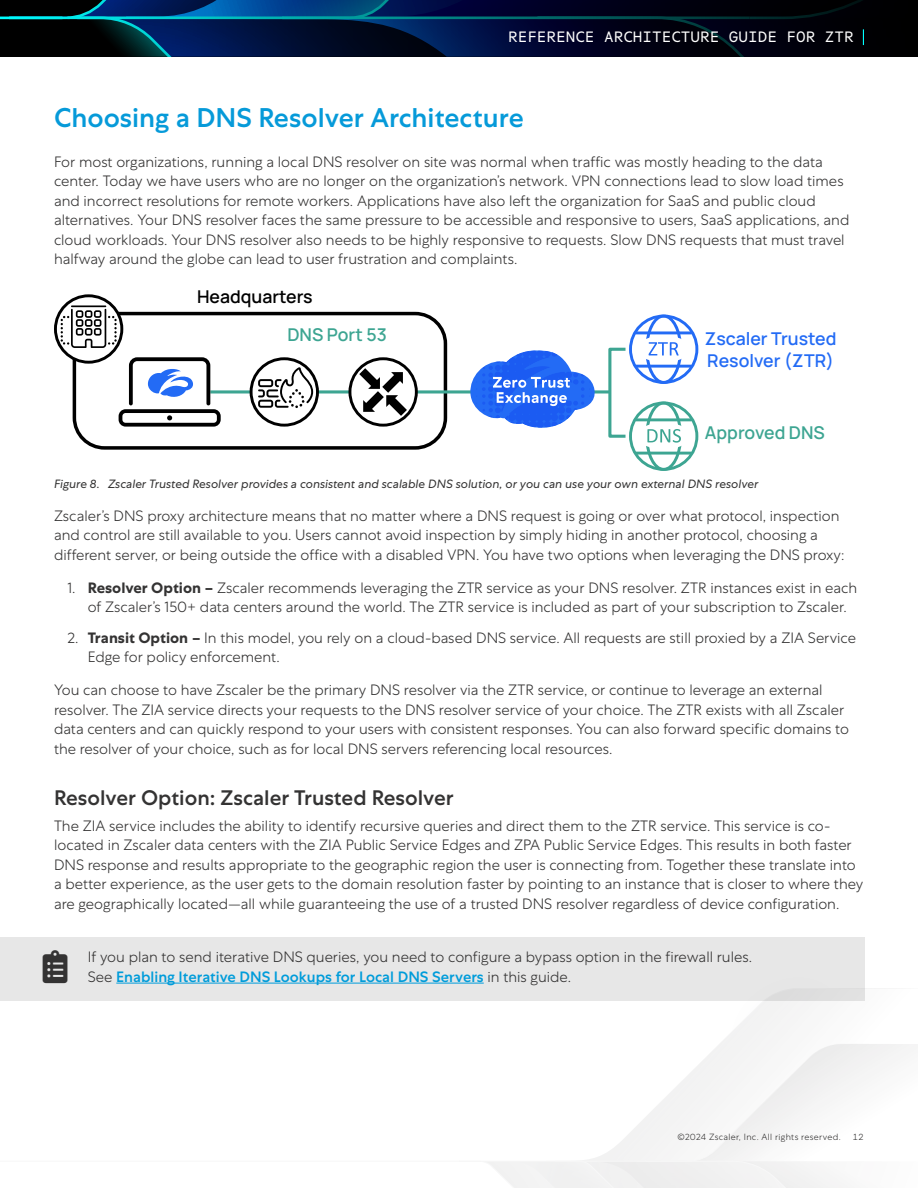
<style>
.page{position:relative;width:918px;height:1188px;background:#fff}
.page>*{position:absolute;margin:0;border:0;box-sizing:border-box;transform-origin:0 0}
.Paragraph{font:33px "Font Awesome 5 Pro Solid";color:#343333}
.t1{font:500 27px "Centra No 1";color:#069ad9}
.t2{font:500 21px "Centra No 1";color:#343333}
.t3{font:200 17.7px/21.1px "Manrope";color:#236bf5}
.t4{font:200 17.7px "Manrope";color:#3da592}
.t5{font:200 17.7px "Manrope";color:#000}
.Paragraph-2{font:300 15px/19.5px "Centra No 1";color:#343333}
.Paragraph_indent_style{font:300 15px/19.5px "Centra No 1";color:#343333}
.t6{font:15px "Centra Mono";color:#fff}
.t7{font:italic 12px "Centra No 1";color:#343333}
.t8{font:300 9px "Centra No 1";letter-spacing:.035em;color:#343333}
.t9{font:300 9px "Centra Mono";color:#343333}
.s1{font-weight:700}
.s2{font-weight:500;color:#009cda}
</style>
<div class="page">
<svg style="left:487px;top:988px;width:429px;height:200px"></svg>
<hr style="left:0;top:1161px;width:460px;height:1px;background:#b3b3b3">
<hr style="left:459px;top:1161px;width:261px;height:1px;background:#b3b3b3">
<svg style="left:0;top:0;width:918px;height:57px;background:#00132e"></svg>
<div style="left:0;top:937px;width:865px;height:64px;background:#e7e7e7"></div>
<hr style="left:116px;top:983px;width:368px;height:1px;background:#009cda">
<svg style="left:74px;top:312px;width:373px;height:138px"></svg>
<svg style="left:221px;top:390px;width:387px;height:4px"></svg>
<div style="left:608px;top:348px;width:19px;height:90px;border:3px solid #3da592"></div>
<svg style="left:629px;top:402px;width:69px;height:69px"></svg>
<svg style="left:250px;top:357px;width:69px;height:70px"></svg>
<div style="left:253px;top:360px;width:63px;height:64px;background:#fff;border-radius:50%"></div>
<svg style="left:258px;top:367px;width:55px;height:41px"></svg>
<svg style="left:348px;top:357px;width:70px;height:70px"></svg>
<div style="left:351px;top:360px;width:64px;height:64px;background:#fff;border-radius:50%"></div>
<svg style="left:359px;top:368px;width:48px;height:48px"></svg>
<svg style="left:629px;top:315px;width:69px;height:69px"></svg>
<svg style="left:470px;top:350px;width:126px;height:78px"></svg>
<svg style="left:54px;top:294px;width:167px;height:133px"></svg>
<p class="t6" style="left:508px;top:29px;width:347px">REFERENCE ARCHITECTURE GUIDE FOR ZTR</p>
<h1 class="t1" style="left:54px;top:102px;width:471px">Choosing a DNS Resolver Architecture</h1>
<p class="Paragraph-2" style="left:54px;top:152px;width:797px">For most organizations, running a local DNS resolver on site was normal when traffic was mostly heading to the data center. Today we have users who are no longer on the organization’s network. VPN connections lead to slow load times and incorrect resolutions for remote workers. Applications have also left the organization for SaaS and public cloud alternatives. Your DNS resolver faces the same pressure to be accessible and responsive to users, SaaS applications, and cloud workloads. Your DNS resolver also needs to be highly responsive to requests. Slow DNS requests that must travel halfway around the globe can lead to user frustration and complaints.</p>
<p class="t5" style="left:197px;top:284px;width:117px">Headquarters</p>
<p class="t4" style="left:287px;top:322px;width:101px">DNS Port 53</p>
<p class="t3" style="left:705px;top:328px;width:133px">Zscaler Trusted<br>Resolver (ZTR)</p>
<p class="t4" style="left:705px;top:420px;width:122px">Approved DNS</p>
<p class="t7" style="left:108px;top:477px;width:652px">Zscaler Trusted Resolver provides a consistent and scalable DNS solution, or you can use your own external DNS resolver</p>
<p class="Paragraph-2" style="left:54px;top:506px;width:792px">Zscaler’s DNS proxy architecture means that no matter where a DNS request is going or over what protocol, inspection and control are still available to you. Users cannot avoid inspection by simply hiding in another protocol, choosing a different server, or being outside the office with a disabled VPN. You have two options when leveraging the DNS proxy:</p>
<p class="Paragraph-2" style="left:88px;top:578px;width:771px;text-indent:-20px">1. <span class="s1">Resolver Option –</span> Zscaler recommends leveraging the ZTR service as your DNS resolver. ZTR instances exist in each of Zscaler’s 150+ data centers around the world. The ZTR service is included as part of your subscription to Zscaler.</p>
<p class="Paragraph-2" style="left:88px;top:628px;width:770px;text-indent:-20px">2. <span class="s1">Transit Option –</span> In this model, you rely on a cloud-based DNS service. All requests are still proxied by a ZIA Service<br>Edge for policy enforcement.</p>
<p class="Paragraph-2" style="left:54px;top:680px;width:796px">You can choose to have Zscaler be the primary DNS resolver via the ZTR service, or continue to leverage an external resolver. The ZIA service directs your requests to the DNS resolver service of your choice. The ZTR exists with all Zscaler data centers and can quickly respond to your users with consistent responses. You can also forward specific domains to the resolver of your choice, such as for local DNS servers referencing local resources.</p>
<h2 class="t2" style="left:54px;top:785px;width:401px">Resolver Option: Zscaler Trusted Resolver</h2>
<p class="Paragraph-2" style="left:54px;top:816px;width:811px">The ZIA service includes the ability to identify recursive queries and direct them to the ZTR service. This service is co&shy;located in Zscaler data centers with the ZIA Public Service Edges and ZPA Public Service Edges. This results in both faster DNS response and results appropriate to the geographic region the user is connecting from. Together these translate into a better experience, as the user gets to the domain resolution faster by pointing to an instance that is closer to where they are geographically located—all while guaranteeing the use of a trusted DNS resolver regardless of device configuration.</p>
<p class="Paragraph_indent_style" style="left:88px;top:947px;width:666px">If you plan to send iterative DNS queries, you need to configure a bypass option in the firewall rules.<br>See <span class="s2">Enabling Iterative DNS Lookups for Local DNS Servers</span> in this guide.</p>
<p class="t7" style="left:54px;top:477px;width:47px">Figure 8.</p>
<p class="Paragraph" style="left:43px;top:950px;width:26px">●□●▲▼</p>
<p class="t8" style="left:677px;top:1132px;width:165px">©2024 Zscaler, Inc. All rights reserved.</p>
<p class="t9" style="left:852px;top:1132px;width:13px">12</p>
</div>
